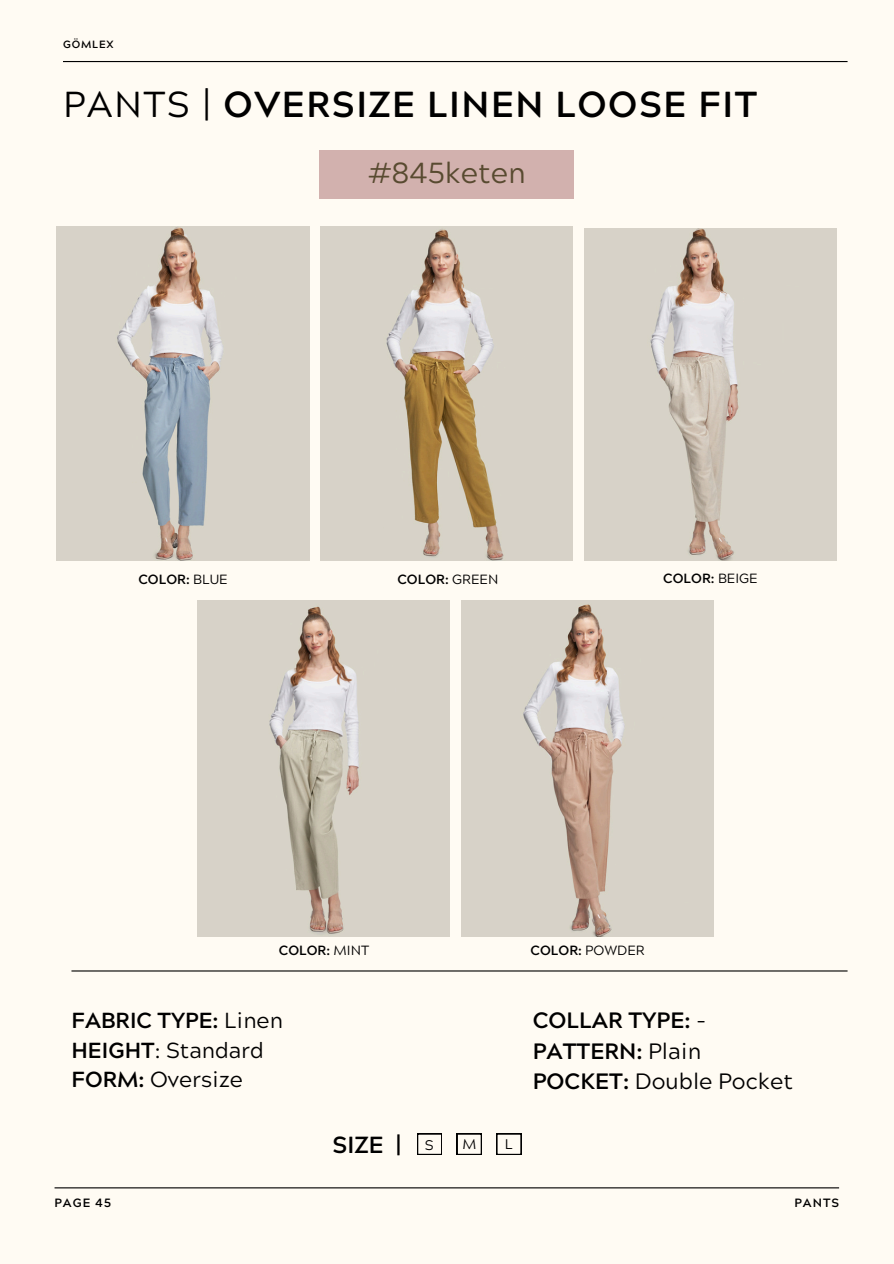
<style>
.page{position:relative;width:894px;height:1264px;background:#fff}
.page>*{position:absolute;margin:0;border:0;box-sizing:border-box;transform-origin:0 0}
.t1{font:700 36.15px "Acherus Grotesque";letter-spacing:.04em;color:#000}
.t2{font:28.95px "Acherus Grotesque";color:#584a30}
.t3{font:700 23.25px "Acherus Grotesque";color:#000}
.t4{font:700 22.2px/30.3px "Acherus Grotesque";color:#000}
.t5{font:700 21.75px/29.4px "Acherus Grotesque";color:#000}
.t6{font:13.95px "Acherus Grotesque";color:#000}
.t7{font:700 13.35px "Acherus Grotesque";color:#000}
.t8{font:700 12px "Acherus Grotesque";letter-spacing:.08em;color:#000}
.t9{font:700 10.5px "Acherus Grotesque";letter-spacing:.08em;color:#000}
.s1{font-weight:400}
</style>
<div class="page">
<div style="left:0;top:0;width:893px;height:1263px;background:#fffbf3"></div>
<hr style="left:63px;top:61px;width:784px;height:1px;background:#000">
<hr style="left:55px;top:1187px;width:783px;height:1px;background:#000">
<img style="left:57px;top:226px;width:252px;height:334px">
<img style="left:320px;top:226px;width:252px;height:334px">
<img style="left:584px;top:228px;width:252px;height:332px">
<hr style="left:71px;top:970px;width:776px;height:1px;background:#000">
<div style="left:319px;top:150px;width:255px;height:49px;background:#d2b1ae"></div>
<img style="left:198px;top:600px;width:252px;height:336px">
<img style="left:461px;top:600px;width:252px;height:336px">
<svg style="left:417px;top:1133px;width:25px;height:21px"></svg>
<svg style="left:456px;top:1133px;width:25px;height:21px"></svg>
<svg style="left:496px;top:1133px;width:25px;height:21px"></svg>
<p class="t9" style="left:63px;top:40px;width:52px">GÖMLEX</p>
<h6 class="t1" style="left:63px;top:90px;width:695px"><span class="s1">PANTS |</span> OVERSIZE LINEN LOOSE FIT</h6>
<p class="t2" style="left:367px;top:161px;width:159px">#845keten</p>
<p class="t7" style="left:138px;top:574px;width:91px">COLOR: <span class="s1">BLUE</span></p>
<p class="t7" style="left:397px;top:574px;width:102px">COLOR: <span class="s1">GREEN</span></p>
<h5 class="t7" style="left:663px;top:573px;width:96px">COLOR: <span class="s1">BEIGE</span></h5>
<h5 class="t7" style="left:279px;top:944px;width:92px">COLOR: <span class="s1">MINT</span></h5>
<h4 class="t7" style="left:530px;top:944px;width:116px">COLOR: <span class="s1">POWDER</span></h4>
<h5 class="t5" style="left:71px;top:1009px;width:213px">FABRIC TYPE: <span class="s1">Linen<br></span>HEIGHT<span class="s1">: Standard<br></span>FORM: <span class="s1">Oversize</span></h5>
<p class="t8" style="left:55px;top:1198px;width:58px">PAGE 45</p>
<p class="t3" style="left:332px;top:1135px;width:71px">SIZE |</p>
<h3 class="t6" style="left:424px;top:1139px;width:10px">S</h3>
<p class="t6" style="left:462px;top:1138px;width:15px">M</p>
<p class="t6" style="left:505px;top:1138px;width:9px">L</p>
<h4 class="t4" style="left:532px;top:1008px;width:262px">COLLAR TYPE: <span class="s1">-<br></span>PATTERN: <span class="s1">Plain<br></span>POCKET: <span class="s1">Double Pocket</span></h4>
<h6 class="t8" style="left:794px;top:1198px;width:46px">PANTS</h6>
</div>
